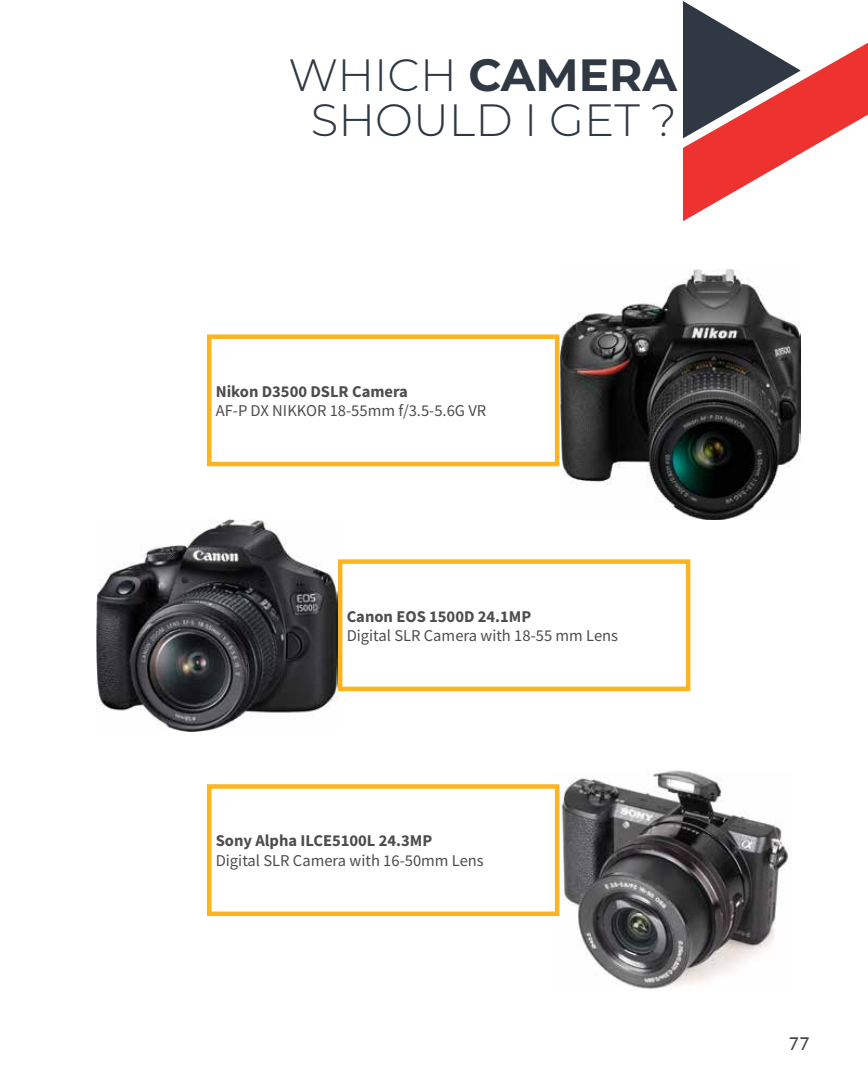
<style>
.page{position:relative;width:868px;height:1085px;background:#fff}
.page>*{position:absolute;margin:0;border:0;box-sizing:border-box;transform-origin:0 0}
.t1{font:300 45.15px/45px "Montserrat";color:#303843;text-align:center}
.t2{font:18px "PT Sans Caption";color:#414042}
.t3{font:16.5px "Source Sans Pro";color:#4d4d4f}
.t4{font:700 16.5px "Source Sans Pro";color:#4d4d4f}
.s1{font-weight:700}
</style>
<div class="page">
<svg style="left:683px;top:1px;width:184px;height:220px"></svg>
<img style="left:551px;top:770px;width:240px;height:219px">
<div style="left:207px;top:334px;width:352px;height:132px;border:4px solid #fcb521"></div>
<img style="left:560px;top:269px;width:240px;height:250px">
<div style="left:207px;top:784px;width:352px;height:131px;border:4px solid #fcb521"></div>
<div style="left:338px;top:559px;width:352px;height:132px;border:4px solid #fcb521"></div>
<img style="left:97px;top:519px;width:240px;height:212px">
<h1 class="t1" style="left:288px;top:51px;width:390px">WHICH <span class="s1">CAMERA<br></span>SHOULD I GET ?</h1>
<p class="t4" style="left:216px;top:380px;width:194px">Nikon D3500 DSLR Camera</p>
<p class="t3" style="left:216px;top:400px;width:272px">AF-P DX NIKKOR 18-55mm f/3.5-5.6G VR</p>
<p class="t4" style="left:346px;top:604px;width:186px">Canon EOS 1500D 24.1MP</p>
<p class="t3" style="left:346px;top:625px;width:273px">Digital SLR Camera with 18-55 mm Lens</p>
<p class="t4" style="left:216px;top:829px;width:218px">Sony Alpha ILCE5100L 24.3MP</p>
<p class="t3" style="left:216px;top:850px;width:269px">Digital SLR Camera with 16-50mm Lens</p>
<p class="t2" style="left:788px;top:1032px;width:23px">77</p>
</div>
